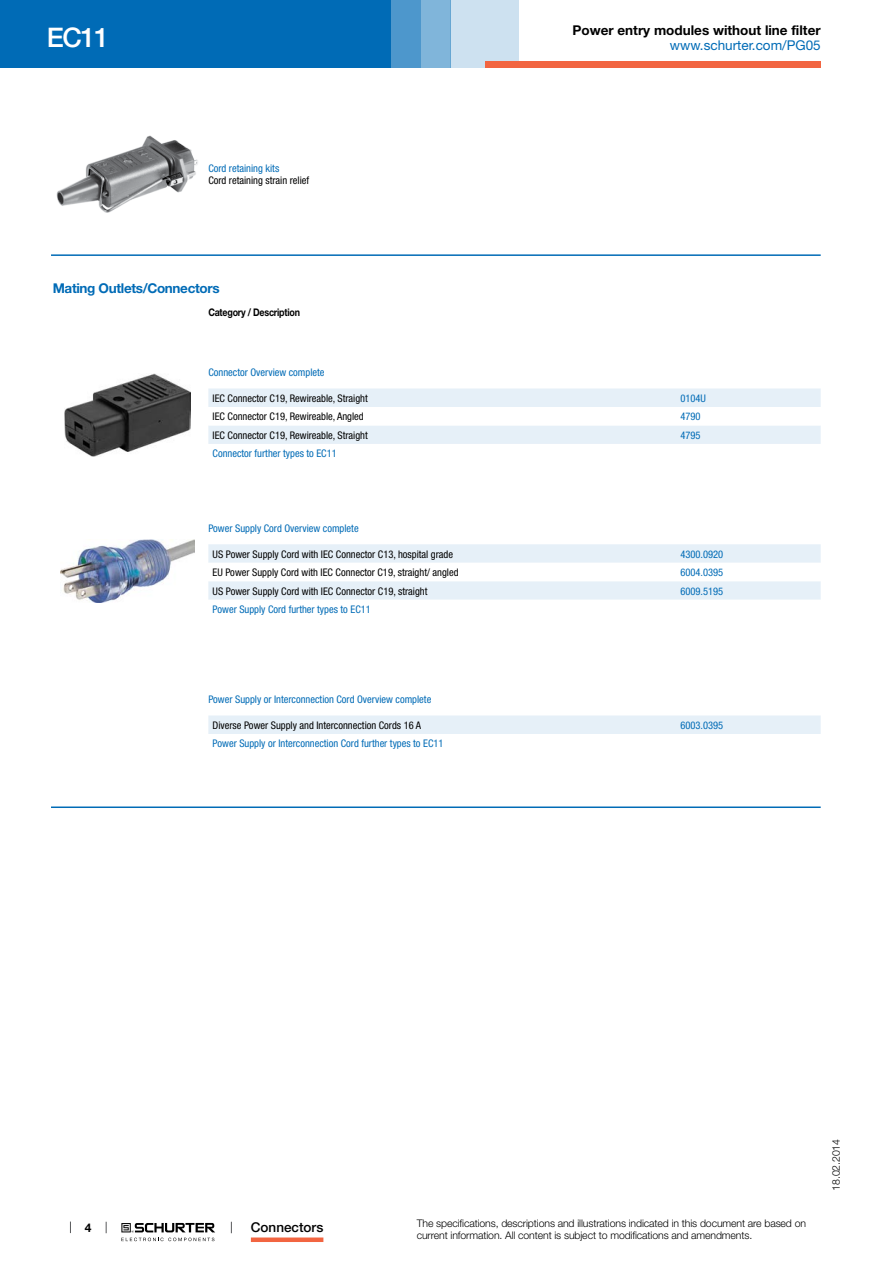
<style>
.page{position:relative;width:893px;height:1263px;background:#fff}
.page>*{position:absolute;margin:0;border:0;box-sizing:border-box;transform-origin:0 0}
.t1{font:500 27px "Helvetica Neue LT";color:#fff}
.t2{font:700 13.5px "Helvetica Neue LT";color:#000}
.t3{font:700 13.5px "Helvetica Neue LT";letter-spacing:-.025em;color:#006bb6}
.t4{font:13.5px "Helvetica Neue LT";color:#006bb6}
.t5{font:500 13.5px "Helvetica Neue LT";color:#000}
.t6{font:700 12px "Helvetica Neue LT";color:#000}
.t7{font:condensed 10.5px "Helvetica Neue LT";color:#000}
.t8{font:condensed 10.5px "Helvetica Neue LT";color:#006bb6}
.t9{font:300 10.5px/12.6px "Helvetica Neue LT";letter-spacing:-.01em;color:#000}
.t10{font:700 10.5px "Helvetica Neue LT";letter-spacing:-.025em;color:#000;scale:.85 1}
</style>
<div class="page">
<svg style="left:70px;top:1221px;width:1px;height:12px"></svg>
<svg style="left:121px;top:1223px;width:94px;height:18px"></svg>
<div style="left:0;top:0;width:391px;height:68px;background:#006bb6"></div>
<div style="left:421px;top:0;width:30px;height:68px;background:#80b5da"></div>
<div style="left:391px;top:0;width:30px;height:68px;background:#4d97cc"></div>
<div style="left:451px;top:0;width:68px;height:68px;background:#cde1f0"></div>
<div style="left:485px;top:62px;width:336px;height:6px;background:#f26541"></div>
<div style="left:251px;top:1237px;width:72px;height:5px;background:#f26541"></div>
<img style="left:56px;top:135px;width:142px;height:78px">
<hr style="left:51px;top:254px;width:770px;height:2px;background:#006bb6">
<img style="left:65px;top:374px;width:125px;height:82px">
<svg style="left:208px;top:388px;width:613px;height:56px"></svg>
<img style="left:60px;top:539px;width:135px;height:63px">
<svg style="left:208px;top:544px;width:613px;height:56px"></svg>
<div style="left:208px;top:715px;width:613px;height:19px;background:#e6f0f8"></div>
<hr style="left:51px;top:806px;width:770px;height:2px;background:#006bb6">
<h1 class="t1" style="left:47px;top:21px;width:64px">EC11</h1>
<p class="t8" style="left:208px;top:162px;width:72px">Cord retaining kits</p>
<p class="t7" style="left:208px;top:175px;width:102px">Cord retaining strain relief</p>
<p class="t3" style="left:53px;top:280px;width:168px">Mating Outlets/Connectors</p>
<p class="t10" style="left:208px;top:306px;width:109px">Category / Description</p>
<p class="t2" style="left:572px;top:22px;width:250px">Power entry modules without line filter</p>
<p class="t4" style="left:670px;top:37px;width:152px">www.schurter.com/PG05</p>
<p class="t8" style="left:208px;top:366px;width:118px">Connector Overview complete</p>
<p class="t7" style="left:213px;top:392px;width:157px">IEC Connector C19, Rewireable, Straight</p>
<p class="t8" style="left:680px;top:392px;width:27px">0104U</p>
<p class="t7" style="left:213px;top:411px;width:153px">IEC Connector C19, Rewireable, Angled</p>
<p class="t8" style="left:680px;top:411px;width:22px">4790</p>
<p class="t7" style="left:213px;top:429px;width:157px">IEC Connector C19, Rewireable, Straight</p>
<p class="t8" style="left:680px;top:429px;width:22px">4795</p>
<p class="t8" style="left:213px;top:447px;width:126px">Connector further types to EC11</p>
<p class="t8" style="left:208px;top:522px;width:152px">Power Supply Cord Overview complete</p>
<p class="t7" style="left:213px;top:548px;width:242px">US Power Supply Cord with IEC Connector C13, hospital grade</p>
<p class="t8" style="left:680px;top:548px;width:44px">4300.0920</p>
<p class="t7" style="left:213px;top:566px;width:247px">EU Power Supply Cord with IEC Connector C19, straight/ angled</p>
<p class="t8" style="left:680px;top:566px;width:44px">6004.0395</p>
<p class="t7" style="left:213px;top:585px;width:216px">US Power Supply Cord with IEC Connector C19, straight</p>
<p class="t8" style="left:680px;top:585px;width:44px">6009.5195</p>
<p class="t8" style="left:213px;top:603px;width:160px">Power Supply Cord further types to EC11</p>
<p class="t8" style="left:208px;top:693px;width:224px">Power Supply or Interconnection Cord Overview complete</p>
<p class="t7" style="left:213px;top:719px;width:210px">Diverse Power Supply and Interconnection Cords 16 A</p>
<p class="t8" style="left:680px;top:719px;width:44px">6003.0395</p>
<p class="t8" style="left:213px;top:737px;width:232px">Power Supply or Interconnection Cord further types to EC11</p>
<p class="t6" style="left:85px;top:1220px;width:8px">4</p>
<p class="t5" style="left:251px;top:1219px;width:74px">Connectors</p>
<p class="t9" style="left:417px;top:1216px;width:391px">The specifications, descriptions and illustrations indicated in this document are based on current information. All content is subject to modifications and amendments.</p>
<p class="t9" style="left:829px;top:1191px;width:53px;rotate:-90deg">18.02.2014</p>
</div>
